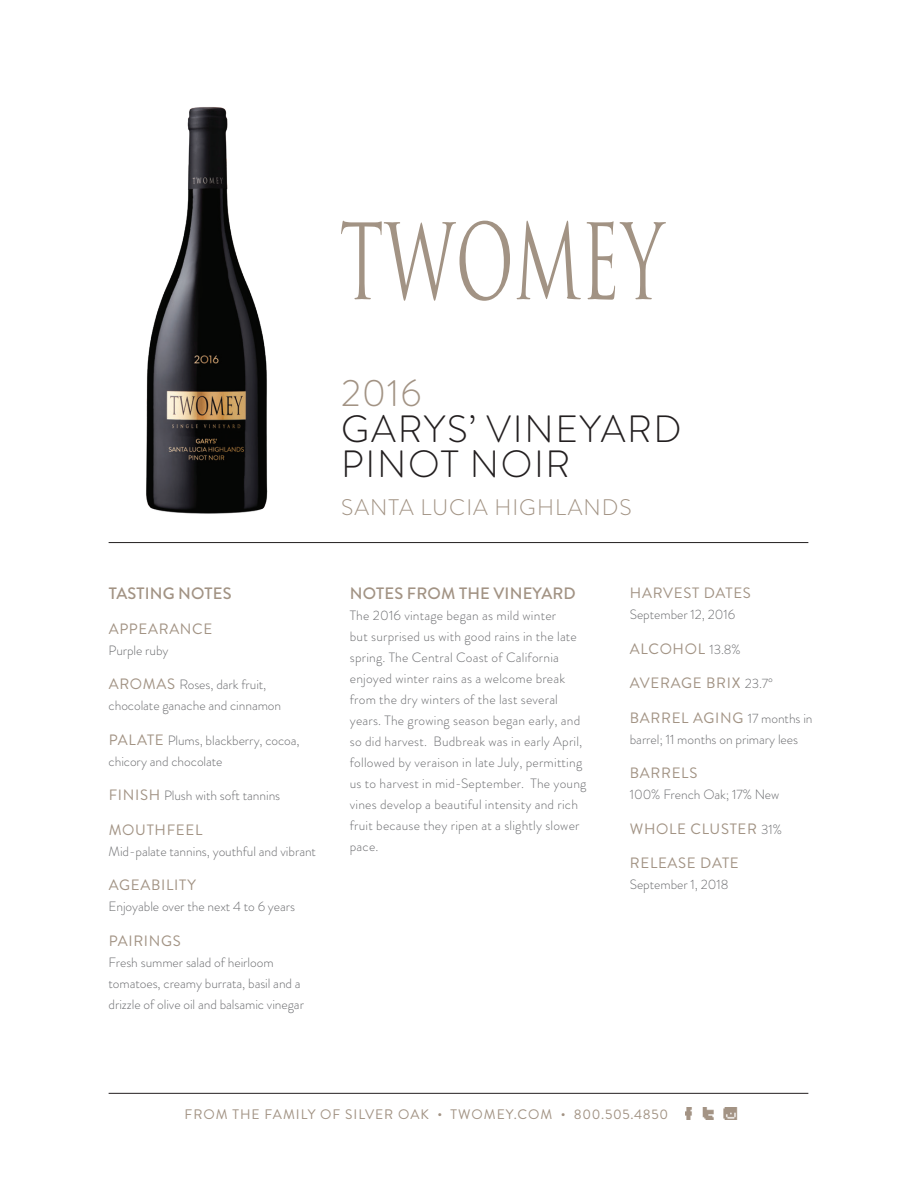
<style>
.page{position:relative;width:918px;height:1188px;background:#fff}
.page>*{position:absolute;margin:0;border:0;box-sizing:border-box;transform-origin:0 0}
.t1{font:300 37.95px/35.7px "Brandon Grotesque";letter-spacing:.045em;color:#231f20}
.t2{font:300 22.5px "Brandon Grotesque";letter-spacing:.045em;color:#a29384}
.t3{font:500 16.5px "Brandon Grotesque";letter-spacing:.01em;color:#a29384}
.t4{font:15px "Brandon Grotesque";letter-spacing:.045em;color:#a29384}
.t5{font:13.8px "Brandon Grotesque";letter-spacing:.07em;color:#a29384}
.t6{font:300 13.5px/21px "Brandon Grotesque";letter-spacing:.015em;color:#6c6d70}
.t7{font:300 13.5px/21px "Brandon Grotesque";letter-spacing:-.005em;color:#6c6d70}
.s1{color:#a29384}
.s2{font-weight:400;font-size:15px;color:#a29384}
.s3{font-weight:300;font-size:13.5px;color:#6c6d70}
</style>
<div class="page">
<hr style="left:109px;top:1093px;width:699px;height:1px;background:#231f20">
<hr style="left:109px;top:542px;width:699px;height:1px;background:#231f20">
<svg style="left:517px;top:221px;width:64px;height:78px"></svg>
<svg style="left:341px;top:221px;width:169px;height:80px"></svg>
<svg style="left:587px;top:221px;width:79px;height:79px"></svg>
<img style="left:686px;top:1108px;width:52px;height:12px">
<img style="left:146px;top:107px;width:122px;height:407px">
<p class="t1" style="left:341px;top:375px;width:342px"><span class="s1">2016<br></span>GARYS’ VINEYARD</p>
<p class="t1" style="left:341px;top:447px;width:230px">PINOT NOIR</p>
<p class="t2" style="left:341px;top:492px;width:292px">SANTA LUCIA HIGHLANDS</p>
<p class="t3" style="left:109px;top:582px;width:124px">TASTING NOTES</p>
<p class="t4" style="left:109px;top:618px;width:105px">APPEARANCE</p>
<p class="t7" style="left:109px;top:640px;width:61px">Purple ruby</p>
<p class="t7" style="left:109px;top:674px;width:174px"><span class="s2">AROMAS</span> Roses, dark fruit, chocolate ganache and cinnamon</p>
<p class="t7" style="left:109px;top:730px;width:193px"><span class="s2">PALATE</span> Plums, blackberry, cocoa, chicory and chocolate</p>
<p class="t7" style="left:109px;top:785px;width:173px"><span class="s2">FINISH</span> Plush with soft tannins</p>
<p class="t4" style="left:109px;top:819px;width:95px">MOUTHFEEL</p>
<p class="t7" style="left:109px;top:841px;width:209px">Mid-palate tannins, youthful and vibrant</p>
<p class="t4" style="left:109px;top:875px;width:89px">AGEABILITY</p>
<p class="t7" style="left:109px;top:896px;width:188px">Enjoyable over the next 4 to 6 years</p>
<p class="t4" style="left:109px;top:930px;width:74px">PAIRINGS</p>
<p class="t7" style="left:109px;top:952px;width:197px">Fresh summer salad of heirloom tomatoes, creamy burrata, basil and a drizzle of olive oil and balsamic vinegar</p>
<p class="t3" style="left:350px;top:582px;width:227px">NOTES FROM THE VINEYARD</p>
<p class="t6" style="left:350px;top:605px;width:238px">The 2016 vintage began as mild winter<br>but surprised us with good rains in the late spring. The Central Coast of California enjoyed winter rains as a welcome break from the dry winters of the last several years. The growing season began early, and so did harvest. Budbreak was in early April, followed by veraison in late July, permitting us to harvest in mid-September. The young vines develop a beautiful intensity and rich fruit because they ripen at a slightly slower pace.</p>
<p class="t4" style="left:630px;top:583px;width:123px">HARVEST DATES</p>
<p class="t7" style="left:630px;top:604px;width:107px">September 12, 2016</p>
<p class="t4" style="left:630px;top:638px;width:112px">ALCOHOL <span class="s3">13.8%</span></p>
<p class="t4" style="left:630px;top:673px;width:144px">AVERAGE BRIX <span class="s3">23.7°</span></p>
<p class="t4" style="left:630px;top:707px;width:184px">BARREL AGING <span class="s3">17 months in</span></p>
<p class="t7" style="left:630px;top:729px;width:170px">barrel; 11 months on primary lees</p>
<p class="t4" style="left:630px;top:763px;width:69px">BARRELS</p>
<p class="t7" style="left:630px;top:784px;width:151px">100% French Oak; 17% New</p>
<p class="t4" style="left:630px;top:818px;width:154px">WHOLE CLUSTER <span class="s3">31%</span></p>
<p class="t4" style="left:630px;top:853px;width:110px">RELEASE DATE</p>
<p class="t7" style="left:630px;top:874px;width:100px">September 1, 2018</p>
<p class="t5" style="left:185px;top:1104px;width:485px">FROM THE FAMILY OF SILVER OAK • TWOMEY.COM • 800.505.4850</p>
</div>
